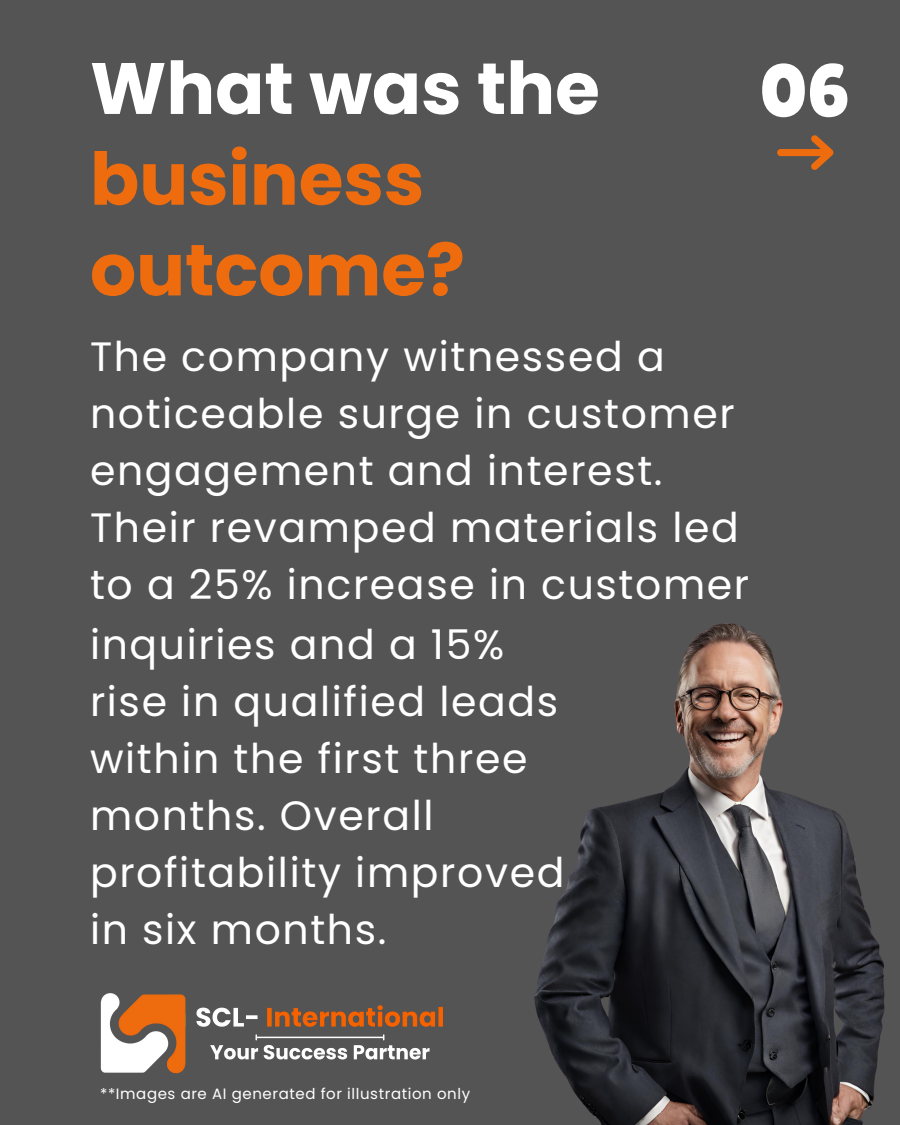
<style>
.page{position:relative;width:900px;height:1125px;background:#545454}
.page>*{position:absolute;margin:0;border:0;box-sizing:border-box;transform-origin:0 0}
.t1{font:74.9px "Lilita One";color:#fff}
.t2{font:700 72.6px/90.8px "Poppins";color:#ee6c0e}
.t3{font:41px/57px "Poppins";letter-spacing:.04em;color:#fff}
.t4{font:15px "Poppins";letter-spacing:.04em;color:#fff}
.s1{color:#fff}
</style>
<div class="page">
<svg style="left:777px;top:135px;width:57px;height:35px"></svg>
<img style="left:100px;top:993px;width:343px;height:81px">
<img style="left:534px;top:623px;width:351px;height:502px">
<p class="t2" style="left:90px;top:43px;width:511px"><span class="s1">What was the </span>business outcome?</p>
<p class="t1" style="left:760px;top:47px;width:92px">06</p>
<p class="t3" style="left:90px;top:328px;width:646px">The company witnessed a noticeable surge in customer engagement and interest.</p>
<p class="t3" style="left:90px;top:499px;width:661px">Their revamped materials led to a 25% increase in customer</p>
<p class="t3" style="left:90px;top:617px;width:476px">inquiries and a 15% rise in qualified leads within the first three months. Overall profitability improved in six months.</p>
<p class="t4" style="left:100px;top:1083px;width:372px">**Images are AI generated for illustration only</p>
</div>
